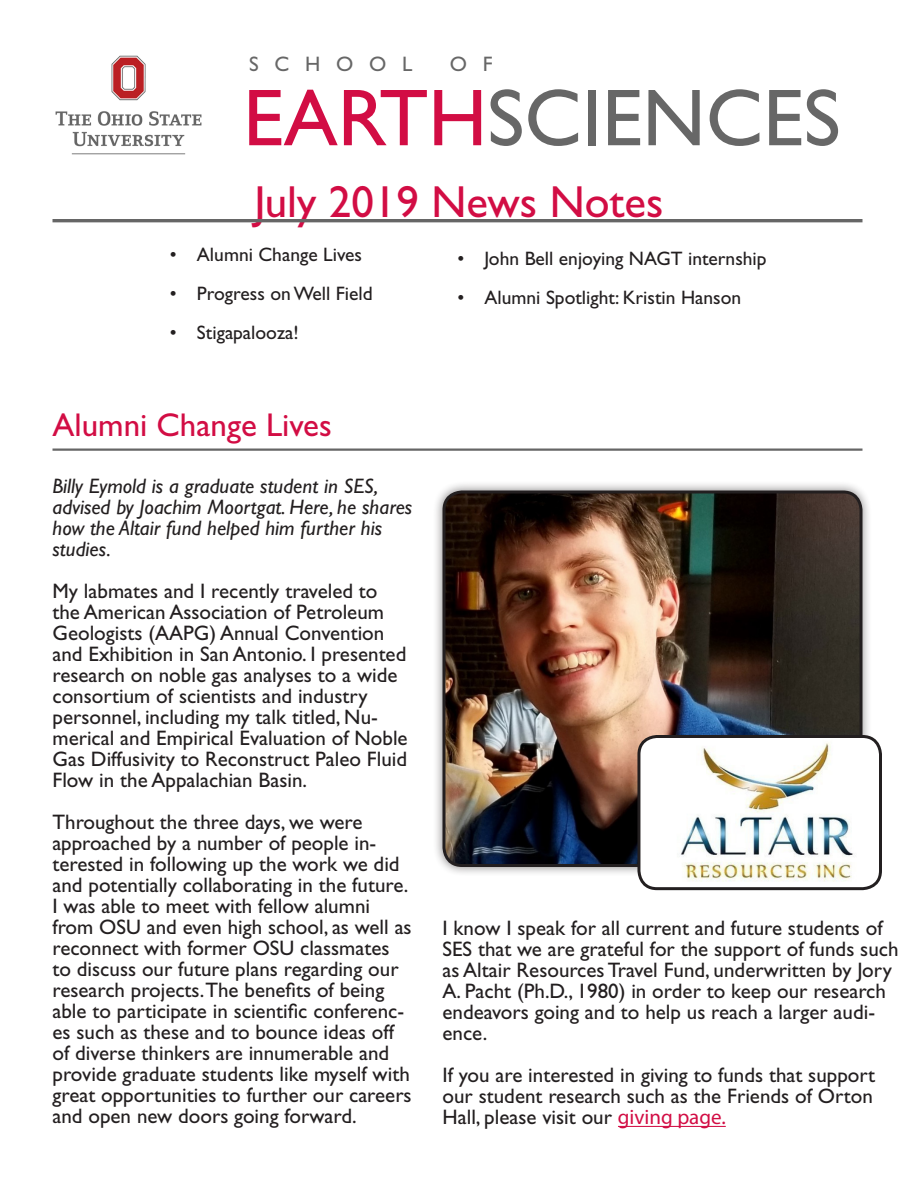
<style>
.page{position:relative;width:918px;height:1188px;background:#fff}
.page>*{position:absolute;margin:0;border:0;box-sizing:border-box;transform-origin:0 0}
.t1{font:81px "Gill Sans Std";color:#676767}
.t2{font:45px "Gill Sans Std";color:#d20d44}
.t3{font:33px "Gill Sans Std";color:#d20d44}
.t4{font:21px/21px "Gill Sans Std";color:#231f20}
.t5{font:italic 21px/21px "Gill Sans Std";color:#231f20}
.t6{font:21px "Gill Sans Std";letter-spacing:.75em;color:#676767}
.t7{font:19.5px "Gill Sans Std";color:#231f20}
.s1{color:#d20d44}
.s2{font-family:"Myriad Pro";color:#d20d44}
</style>
<div class="page">
<hr style="left:52px;top:219px;width:810px;height:3px;background:#666">
<hr style="left:52px;top:448px;width:810px;height:3px;background:#666">
<div style="left:433px;top:481px;width:439px;height:395px;background:#231f20;opacity:.5"></div>
<img style="left:444px;top:492px;width:417px;height:374px">
<div style="left:442px;top:490px;width:420px;height:377px;border:3px solid #231f20;border-radius:18px"></div>
<hr style="left:618px;top:1126px;width:108px;height:1px;background:#d20d44">
<img style="left:639px;top:736px;width:241px;height:153px">
<div style="left:637px;top:735px;width:245px;height:155px;border:3px solid #231f20;border-radius:18px"></div>
<img style="left:55px;top:55px;width:147px;height:100px">
<p class="t6" style="left:249px;top:52px;width:165px">SCHOOL</p>
<p class="t6" style="left:450px;top:52px;width:44px">O F</p>
<p class="t1" style="left:243px;top:71px;width:599px"><span class="s1">EARTH</span>SCIENCES</p>
<p class="t2" style="left:254px;top:176px;width:411px">July 2019 News Notes</p>
<p class="t7" style="left:170px;top:243px;width:194px">• Alumni Change Lives</p>
<p class="t7" style="left:170px;top:282px;width:204px">• Progress on Well Field</p>
<p class="t7" style="left:170px;top:321px;width:130px">• Stigapalooza!</p>
<p class="t3" style="left:52px;top:406px;width:281px">Alumni Change Lives</p>
<p class="t5" style="left:52px;top:475px;width:361px">Billy Eymold is a graduate student in SES, advised by Joachim Moortgat. Here, he shares how the Altair fund helped him further his studies.</p>
<p class="t4" style="left:52px;top:580px;width:357px">My labmates and I recently traveled to the American Association of Petroleum Geologists (AAPG) Annual Convention and Exhibition in San Antonio. I presented research on noble gas analyses to a wide consortium of scientists and industry personnel, including my talk titled, Nu&shy;merical and Empirical Evaluation of Noble Gas Diffusivity to Reconstruct Paleo Fluid Flow in the Appalachian Basin.</p>
<p class="t4" style="left:52px;top:811px;width:361px">Throughout the three days, we were approached by a number of people in&shy;terested in following up the work we did and potentially collaborating in the future.<br>I was able to meet with fellow alumni from OSU and even high school, as well as reconnect with former OSU classmates to discuss our future plans regarding our research projects.The benefits of being able to participate in scientific conferenc&shy;es such as these and to bounce ideas off of diverse thinkers are innumerable and provide graduate students like myself with great opportunities to further our careers and open new doors going forward.</p>
<p class="t7" style="left:458px;top:247px;width:311px">• John Bell enjoying NAGT internship</p>
<p class="t7" style="left:458px;top:286px;width:285px">• Alumni Spotlight: Kristin Hanson</p>
<p class="t4" style="left:442px;top:918px;width:458px">I know I speak for all current and future students of SES that we are grateful for the support of funds such as Altair Resources Travel Fund, underwritten by Jory A. Pacht (Ph.D., 1980) in order to keep our research endeavors going and to help us reach a larger audi&shy;ence.</p>
<p class="t4" style="left:442px;top:1065px;width:434px;text-align:justify">If you are interested in giving to funds that support our student research such as the Friends of Orton Hall, please visit our <span class="s2">giving page.</span></p>
</div>
